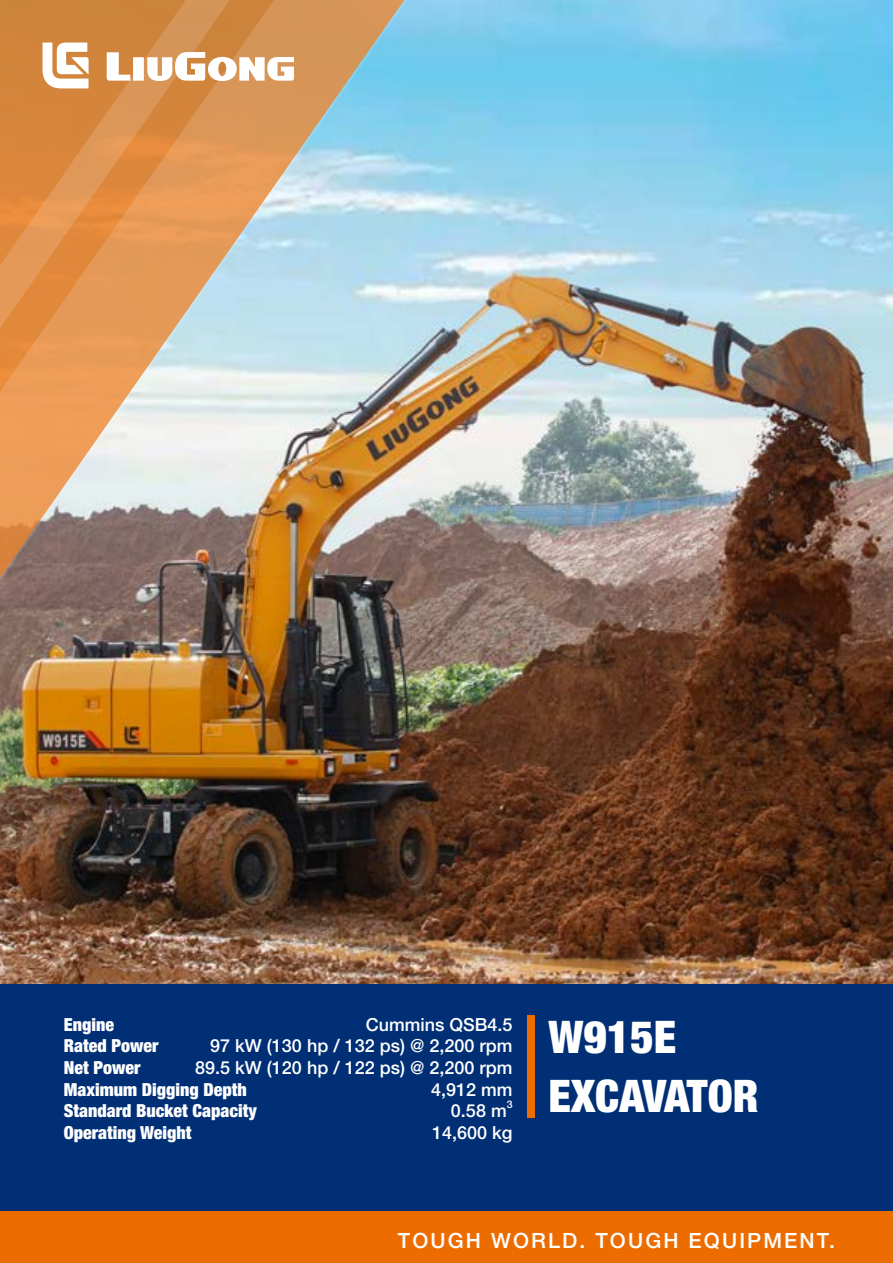
<style>
.page{position:relative;width:893px;height:1263px;background:#fff}
.page>*{position:absolute;margin:0;border:0;box-sizing:border-box;transform-origin:0 0}
.t1{font:900 condensed 45px/58.9px "Helvetica Neue LT Pro";color:#fff}
.t2{font:500 21px "Helvetica Neue LT Pro";letter-spacing:.1em;color:#fff}
.t3{font:500 18px "Helvetica Neue LT Pro";color:#fff}
.t4{font:900 condensed 18px/21.6px "Helvetica Neue LT Pro";color:#fff}
.t5{font:500 10.5px "Helvetica Neue LT Pro";color:#fff}
</style>
<div class="page">
<img style="left:840px;top:0;width:53px;height:984px">
<div style="left:0;top:984px;width:893px;height:228px;background:#002f75"></div>
<div style="left:0;top:1212px;width:893px;height:51px;background:#ed6c00"></div>
<img style="left:0;top:0;width:840px;height:1212px">
<svg style="left:43px;top:43px;width:46px;height:45px"></svg>
<svg style="left:107px;top:52px;width:187px;height:29px"></svg>
<p class="t4" style="left:64px;top:1013px;width:195px">Engine<br>Rated Power<br>Net Power<br>Maximum Digging Depth<br>Standard Bucket Capacity<br>Operating Weight</p>
<p class="t3" style="left:366px;top:1013px;width:148px">Cummins QSB4.5</p>
<p class="t3" style="left:210px;top:1035px;width:304px">97 kW (130 hp / 132 ps) @ 2,200 rpm</p>
<p class="t3" style="left:195px;top:1057px;width:319px">89.5 kW (120 hp / 122 ps) @ 2,200 rpm</p>
<p class="t3" style="left:431px;top:1078px;width:83px">4,912 mm</p>
<p class="t3" style="left:451px;top:1100px;width:57px">0.58 m</p>
<p class="t5" style="left:507px;top:1098px;width:7px">3</p>
<p class="t3" style="left:432px;top:1121px;width:82px">14,600 kg</p>
<h1 class="t1" style="left:549px;top:1008px;width:212px">W915E<br>EXCAVATOR</h1>
<p class="t2" style="left:398px;top:1228px;width:439px">TOUGH WORLD. TOUGH EQUIPMENT.</p>
</div>
